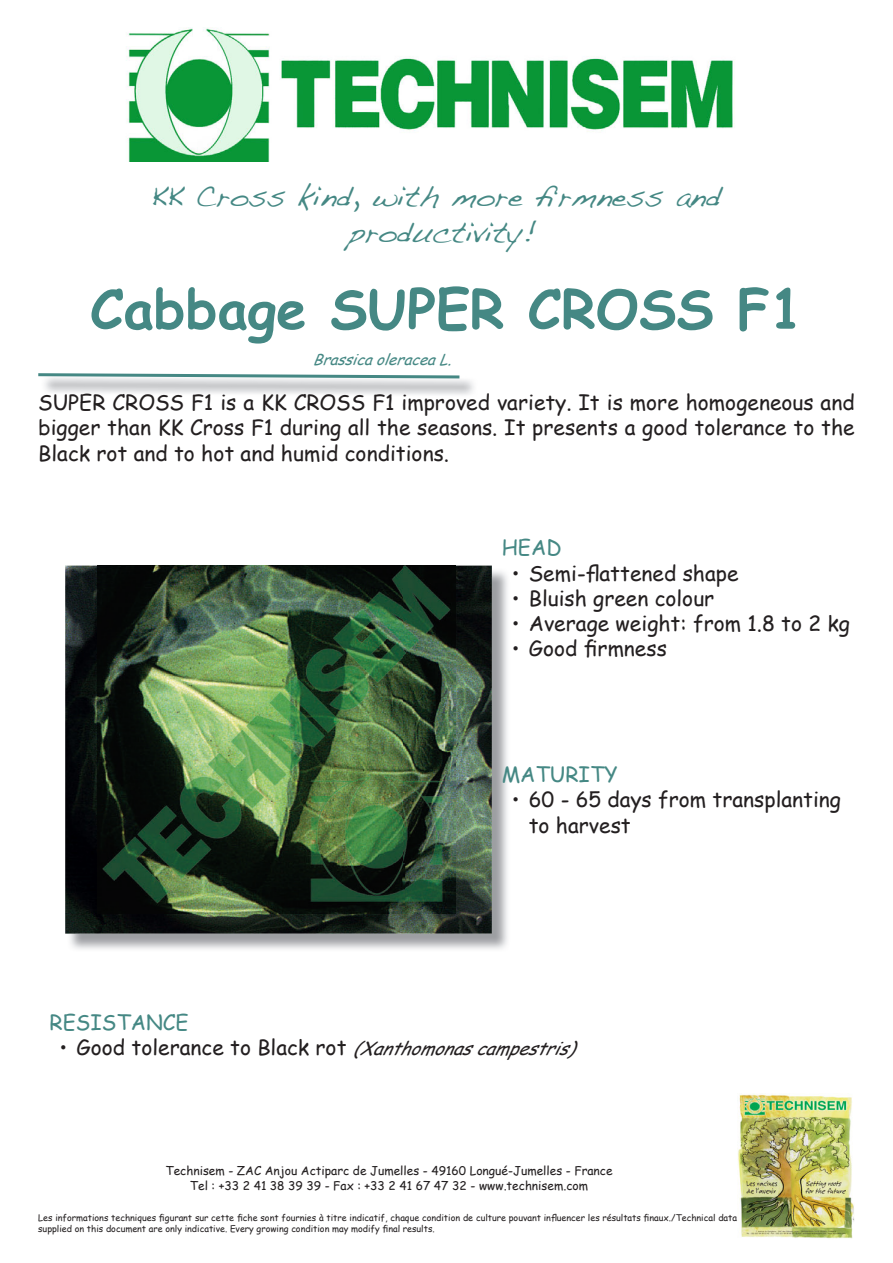
<style>
.page{position:relative;width:893px;height:1263px;background:#fff}
.page>*{position:absolute;margin:0;border:0;box-sizing:border-box;transform-origin:0 0}
.t1{font:700 54px "Comic Sans MS";color:#458884}
.t2{font:30px/36px "Handwriting Dakota";color:#458884;text-align:center}
.t3{font:21px/25.2px "Comic Sans MS";color:#231f20;text-align:justify}
.t4{font:21px "Comic Sans MS";color:#458884}
.t5{font:italic 15px "Comic Sans MS";color:#458884}
.t6{font:12px/14.4px "Comic Sans MS";color:#231f20;text-align:center}
.t7{font:9px/10.8px "Comic Sans MS";color:#231f20}
.s1{font-style:italic;font-size:18px}
</style>
<div class="page">
<img style="left:126px;top:28px;width:609px;height:134px">
<img style="left:738px;top:1094px;width:116px;height:145px">
<svg style="left:38px;top:373px;width:424px;height:7px"></svg>
<img style="left:70px;top:571px;width:438px;height:378px">
<img style="left:65px;top:566px;width:427px;height:368px">
<img style="left:98px;top:565px;width:357px;height:348px">
<h2 class="t2" style="left:151px;top:178px;width:572px">KK Cross kind, with more firmness and productivity!</h2>
<h1 class="t1" style="left:90px;top:269px;width:714px">Cabbage SUPER CROSS F1</h1>
<p class="t5" style="left:313px;top:349px;width:147px">BrassicaoleraceaL.</p>
<p class="t3" style="left:38px;top:389px;width:818px">SUPER CROSS F1 is a KK CROSS F1 improved variety. It is more homogeneous and bigger than KK Cross F1 during all the seasons. It presents a good tolerance to the Black rot and to hot and humid conditions.</p>
<p class="t4" style="left:502px;top:532px;width:61px">HEAD</p>
<p class="t3" style="left:512px;top:560px;width:228px">• Semi-flattened shape</p>
<p class="t3" style="left:512px;top:585px;width:204px">• Bluish green colour</p>
<p class="t3" style="left:512px;top:610px;width:340px">• Average weight: from 1.8 to 2 kg</p>
<p class="t3" style="left:512px;top:635px;width:157px">• Good firmness</p>
<p class="t4" style="left:502px;top:759px;width:117px">MATURITY</p>
<p class="t3" style="left:529px;top:786px;width:314px;text-indent:-17px">• 60 - 65 days from transplanting to harvest</p>
<p class="t4" style="left:50px;top:1006px;width:141px">RESISTANCE</p>
<p class="t3" style="left:60px;top:1034px;width:528px">• G o o d t o l e r a n c e t o B l a c k r o t <span class="s1">(Xanthomonascampestris)</span></p>
<p class="t6" style="left:166px;top:1163px;width:449px">Technisem - ZAC Anjou Actiparc de Jumelles - 49160 Longué-Jumelles - France<br>Tel : +33 2 41 38 39 39 - Fax : +33 2 41 67 47 32 - www.technisem.com</p>
<p class="t7" style="left:38px;top:1212px;width:700px">Les informations techniques figurant sur cette fiche sont fournies à titre indicatif, chaque condition de culture pouvant influencer les résultats finaux./Technical data supplied on this document are only indicative. Every growing condition may modify final results.</p>
</div>
